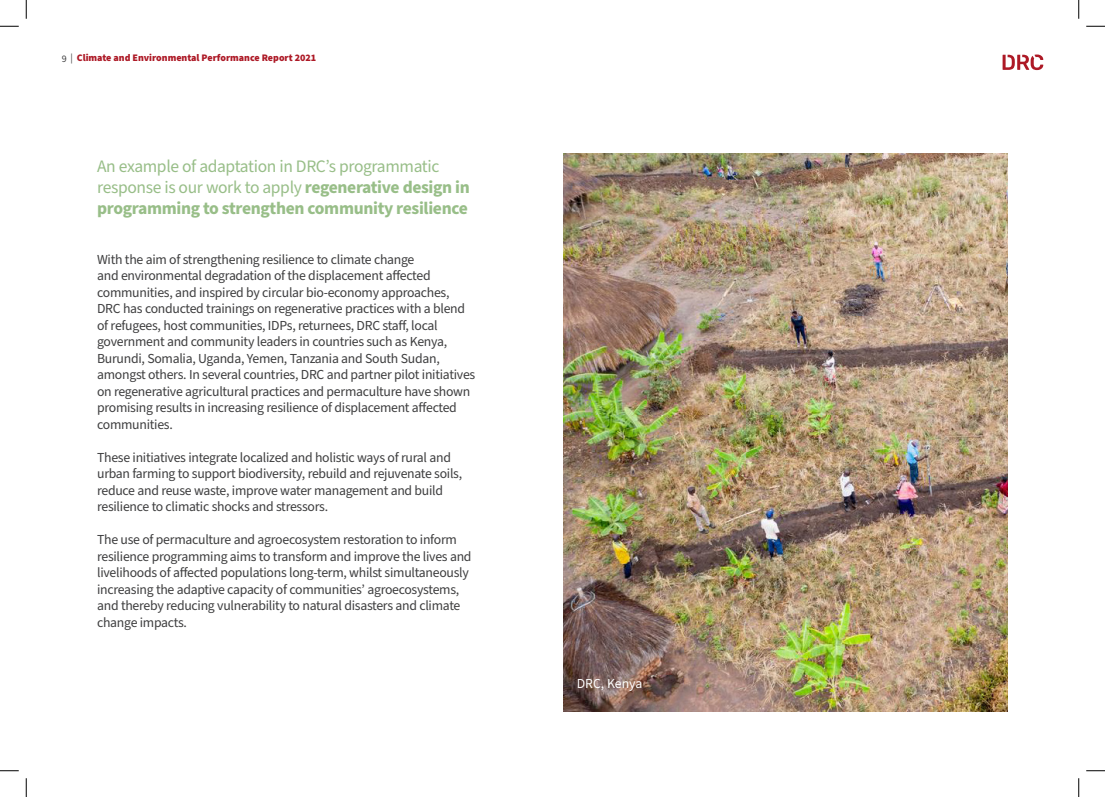
<style>
.page{position:relative;width:1105px;height:797px;background:#fff}
.page>*{position:absolute;margin:0;border:0;box-sizing:border-box;transform-origin:0 0}
.Box_numbers{font:17.5px/21px "Source Sans Pro";letter-spacing:-.02em;color:#98be88}
.Box_numbers-2{font:13.75px/16.5px "Source Sans Pro";letter-spacing:-.02em;color:#3e3e3f}
.Body_copy{font:13.75px "Source Sans Pro";color:#fff}
.t1{font:900 10px "Source Sans Pro";color:#ad1926}
.s1{font-weight:400;color:#3e3e3f}
.s2{font-weight:700}
</style>
<div class="page">
<svg style="left:1002px;top:54px;width:41px;height:16px"></svg>
<img style="left:563px;top:154px;width:445px;height:557px">
<svg style="left:0;top:25px;width:19px;height:2px"></svg>
<svg style="left:1086px;top:25px;width:19px;height:2px"></svg>
<svg style="left:0;top:770px;width:19px;height:1px"></svg>
<svg style="left:1086px;top:770px;width:19px;height:1px"></svg>
<svg style="left:25px;top:0;width:2px;height:19px"></svg>
<svg style="left:25px;top:778px;width:2px;height:19px"></svg>
<svg style="left:1078px;top:0;width:1px;height:19px"></svg>
<svg style="left:1078px;top:778px;width:1px;height:19px"></svg>
<p class="t1" style="left:62px;top:51px;width:256px"><span class="s1">9 |</span> Climate and Environmental Performance Report 2021</p>
<p class="Box_numbers" style="left:97px;top:156px;width:374px">An example of adaptation in DRC’s programmatic response is our work to apply <span class="s2">regenerative design in programming to strengthen community resilience</span></p>
<p class="Box_numbers-2" style="left:97px;top:251px;width:380px">With the aim of strengthening resilience to climate change<br>and environmental degradation of the displacement affected communities, and inspired by circular bio-economy approaches, DRC has conducted trainings on regenerative practices with a blend of refugees, host communities, IDPs, returnees, DRC staff, local government and community leaders in countries such as Kenya, Burundi, Somalia, Uganda, Yemen, Tanzania and South Sudan, amongst others. In several countries, DRC and partner pilot initiatives on regenerative agricultural practices and permaculture have shown promising results in increasing resilience of displacement affected communities.</p>
<p class="Box_numbers-2" style="left:97px;top:449px;width:367px">These initiatives integrate localized and holistic ways of rural and urban farming to support biodiversity, rebuild and rejuvenate soils, reduce and reuse waste, improve water management and build resilience to climatic shocks and stressors.</p>
<p class="Box_numbers-2" style="left:97px;top:532px;width:376px">The use of permaculture and agroecosystem restoration to inform resilience programming aims to transform and improve the lives and livelihoods of affected populations long-term, whilst simultaneously increasing the adaptive capacity of communities’ agroecosystems, and thereby reducing vulnerability to natural disasters and climate change impacts.</p>
<p class="Body_copy" style="left:577px;top:674px;width:67px">DRC, Kenya</p>
</div>
